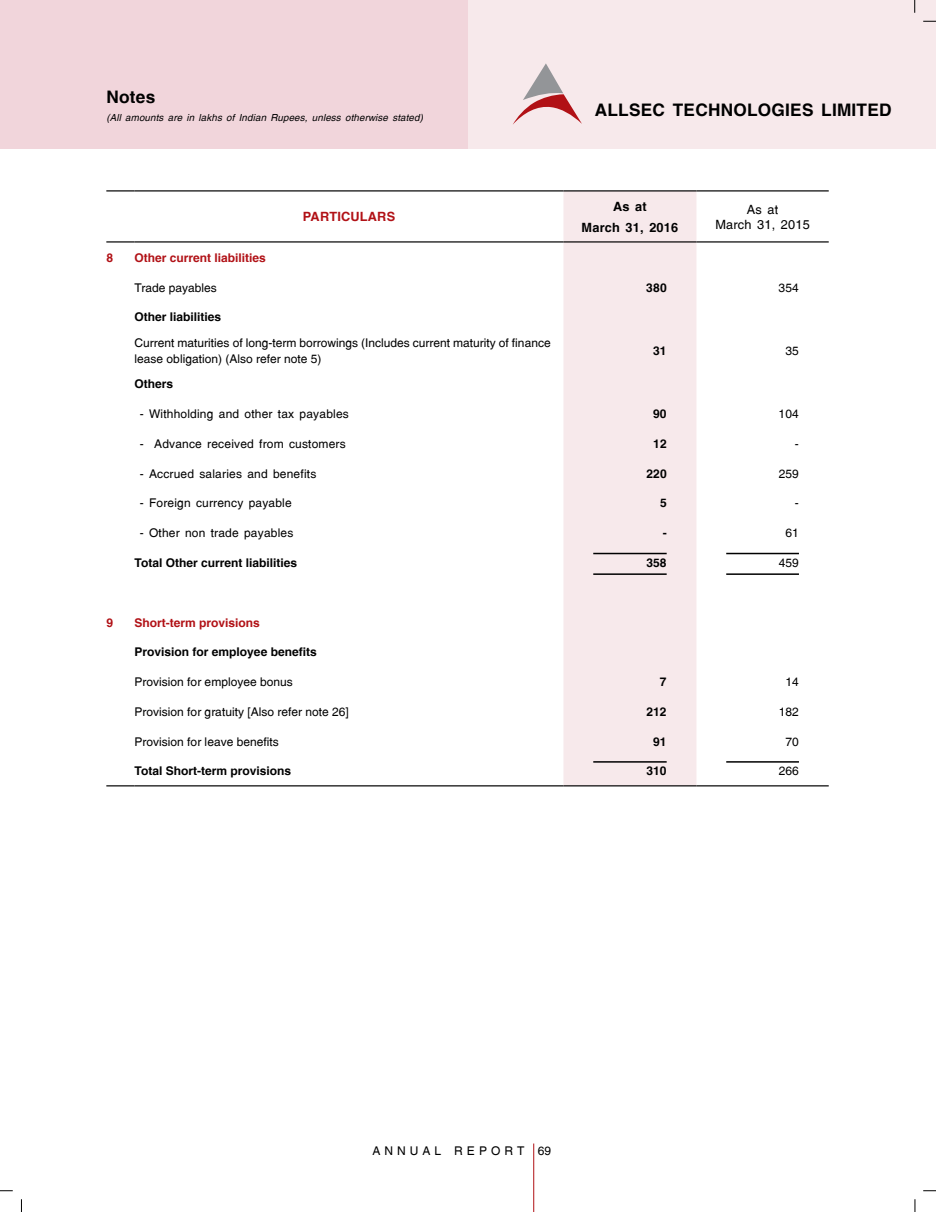
<style>
.page{position:relative;width:936px;height:1212px;background:#fff}
.page>*{position:absolute;margin:0;border:0;box-sizing:border-box;transform-origin:0 0}
.t1{font:700 17.25px "Switzerland";letter-spacing:.015em;color:#000}
.t2{font:700 12.75px/21.3px "Switzerland";letter-spacing:.015em;color:#000;text-align:center}
.t3{font:12.75px/15px "Switzerland Plain";letter-spacing:.015em;color:#000;text-align:center}
.t4{font:700 12.75px "Switzerland";letter-spacing:.015em;color:#b11116}
.t5{font:12px/16.5px "Switzerland Plain";color:#000}
.t6{font:700 12px "Switzerland";color:#000}
.t7{font:700 12px "Switzerland";color:#b11116}
.t8{font:12px "Switzerland Plain";letter-spacing:.335em;color:#000}
.t9{font:italic 9.75px "Switzerland";letter-spacing:.015em;color:#000}
</style>
<div class="page">
<div style="left:468px;top:0;width:467px;height:149px;background:#f7e9eb"></div>
<svg style="left:914px;top:0;width:1px;height:13px"></svg>
<svg style="left:21px;top:1199px;width:1px;height:13px"></svg>
<svg style="left:914px;top:1199px;width:1px;height:13px"></svg>
<svg style="left:923px;top:21px;width:12px;height:1px"></svg>
<svg style="left:0;top:1190px;width:13px;height:1px"></svg>
<svg style="left:923px;top:1190px;width:12px;height:1px"></svg>
<hr style="left:533px;top:1143px;width:1px;height:69px;background:#b11116">
<svg style="left:513px;top:63px;width:69px;height:62px"></svg>
<div style="left:0;top:0;width:468px;height:149px;background:#f1d5db"></div>
<svg style="left:563px;top:191px;width:133px;height:594px;background:#f6e9eb"></svg>
<svg style="left:106px;top:785px;width:28px;height:1px"></svg>
<hr style="left:134px;top:785px;width:429px;height:1px;background:#000">
<hr style="left:563px;top:785px;width:133px;height:1px;background:#000">
<hr style="left:696px;top:785px;width:132px;height:1px;background:#000">
<svg style="left:106px;top:190px;width:28px;height:1px"></svg>
<hr style="left:134px;top:190px;width:429px;height:1px;background:#000">
<hr style="left:563px;top:190px;width:133px;height:1px;background:#000">
<hr style="left:696px;top:190px;width:132px;height:1px;background:#000">
<svg style="left:106px;top:241px;width:28px;height:1px"></svg>
<hr style="left:134px;top:241px;width:429px;height:1px;background:#000">
<hr style="left:563px;top:241px;width:133px;height:1px;background:#000">
<hr style="left:696px;top:241px;width:132px;height:1px;background:#000">
<hr style="left:593px;top:553px;width:73px;height:1px;background:#000">
<hr style="left:593px;top:573px;width:73px;height:2px;background:#000">
<hr style="left:726px;top:553px;width:72px;height:1px;background:#000">
<hr style="left:726px;top:573px;width:72px;height:2px;background:#000">
<hr style="left:593px;top:761px;width:73px;height:2px;background:#000">
<hr style="left:726px;top:761px;width:72px;height:2px;background:#000">
<h1 class="t1" style="left:106px;top:87px;width:50px">Notes</h1>
<p class="t9" style="left:106px;top:112px;width:318px">(All amounts are in lakhs of Indian Rupees, unless otherwise stated)</p>
<h1 class="t1" style="left:594px;top:99px;width:298px">Allsec technologies limited</h1>
<p class="t4" style="left:303px;top:209px;width:94px">PARTICULARS</p>
<p class="t2" style="left:581px;top:195px;width:98px">As at<br>March 31, 2016</p>
<p class="t3" style="left:715px;top:202px;width:96px">As at<br>March 31, 2015</p>
<p class="t7" style="left:106px;top:250px;width:8px">8</p>
<p class="t7" style="left:134px;top:250px;width:133px">Other current liabilities</p>
<p class="t5" style="left:134px;top:279px;width:84px">Trade payables</p>
<p class="t6" style="left:646px;top:280px;width:22px">380</p>
<p class="t5" style="left:778px;top:279px;width:22px">354</p>
<p class="t6" style="left:134px;top:310px;width:88px">Other liabilities</p>
<p class="t5" style="left:134px;top:334px;width:417px">Current maturities of long-term borrowings (Includes current maturity of finance lease obligation) (Also refer note 5)</p>
<p class="t6" style="left:653px;top:343px;width:15px">31</p>
<p class="t5" style="left:785px;top:342px;width:15px">35</p>
<p class="t6" style="left:134px;top:377px;width:40px">Others</p>
<p class="t5" style="left:140px;top:406px;width:211px">- Withholding and other tax payables</p>
<p class="t6" style="left:653px;top:407px;width:15px">90</p>
<p class="t5" style="left:778px;top:406px;width:22px">104</p>
<p class="t5" style="left:140px;top:435px;width:207px">- Advance received from customers</p>
<p class="t6" style="left:653px;top:436px;width:15px">12</p>
<p class="t5" style="left:795px;top:435px;width:5px">-</p>
<p class="t5" style="left:140px;top:465px;width:178px">- Accrued salaries and benefits</p>
<p class="t6" style="left:646px;top:466px;width:22px">220</p>
<p class="t5" style="left:778px;top:465px;width:22px">259</p>
<p class="t5" style="left:140px;top:495px;width:153px">- Foreign currency payable</p>
<p class="t6" style="left:660px;top:496px;width:8px">5</p>
<p class="t5" style="left:795px;top:495px;width:5px">-</p>
<p class="t5" style="left:140px;top:525px;width:155px">- Other non trade payables</p>
<p class="t6" style="left:662px;top:526px;width:5px">-</p>
<p class="t5" style="left:785px;top:525px;width:15px">61</p>
<p class="t6" style="left:134px;top:555px;width:164px">Total Other current liabilities</p>
<p class="t6" style="left:646px;top:555px;width:22px">358</p>
<p class="t5" style="left:778px;top:554px;width:22px">459</p>
<p class="t7" style="left:106px;top:615px;width:8px">9</p>
<p class="t7" style="left:134px;top:615px;width:127px">Short-term provisions</p>
<p class="t6" style="left:134px;top:645px;width:184px">Provision for employee benefits</p>
<p class="t5" style="left:134px;top:673px;width:160px">Provision for employee bonus</p>
<p class="t6" style="left:660px;top:674px;width:8px">7</p>
<p class="t5" style="left:785px;top:673px;width:15px">14</p>
<p class="t5" style="left:134px;top:703px;width:216px">Provision for gratuity [Also refer note 26]</p>
<p class="t6" style="left:646px;top:704px;width:22px">212</p>
<p class="t5" style="left:778px;top:703px;width:22px">182</p>
<p class="t5" style="left:134px;top:733px;width:146px">Provision for leave benefits</p>
<p class="t6" style="left:653px;top:734px;width:15px">91</p>
<p class="t5" style="left:785px;top:733px;width:15px">70</p>
<p class="t6" style="left:134px;top:764px;width:158px">Total Short-term provisions</p>
<p class="t6" style="left:646px;top:764px;width:22px">310</p>
<p class="t5" style="left:778px;top:763px;width:22px">266</p>
<p class="t8" style="left:372px;top:1143px;width:180px">Annua l Repor t 69</p>
</div>
